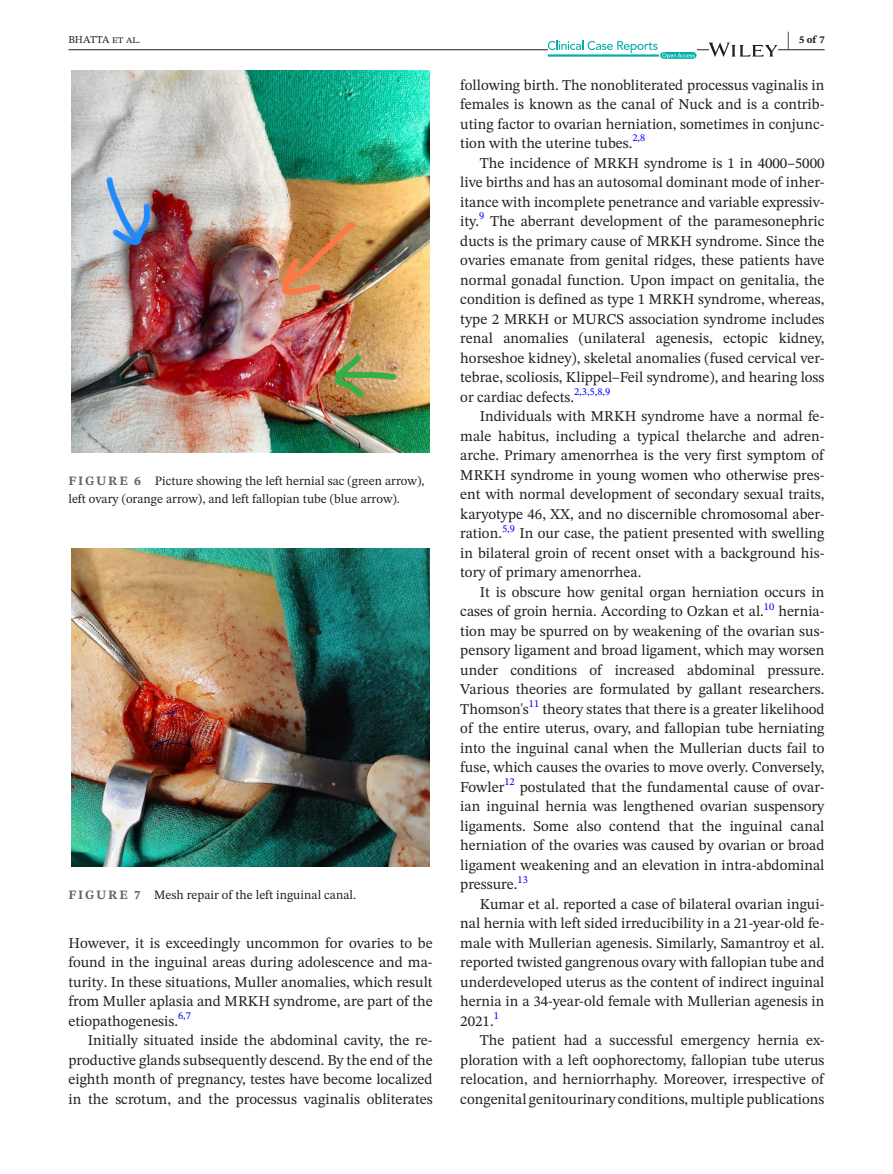
<style>
.page{position:relative;width:893px;height:1174px;background:#fff}
.page>*{position:absolute;margin:0;border:0;box-sizing:border-box;transform-origin:0 0}
.t1{font:700 21px "STIX Two Text";color:#231f20;scale:.42 1}
.t2{font:15px/19.5px "STIX Two Text";color:#231f20;text-align:justify}
.t3{font:12.75px/18px "STIX Two Text";color:#231f20}
.t4{font:10.5px "STIX Two Text";color:#00f}
.t5{font:10.5px "STIX Two Text";color:#231f20}
.t6{font:700 10.5px "STIX Two Text";color:#231f20}
.s1{font-weight:700;color:#636366}
</style>
<div class="page">
<hr style="left:68px;top:49px;width:756px;height:1px;background:#231f20">
<svg style="left:548px;top:41px;width:149px;height:18px"></svg>
<svg style="left:709px;top:43px;width:68px;height:14px"></svg>
<div style="left:68px;top:70px;width:365px;height:383px;background:linear-gradient(to bottom,#fff,#fff)"></div>
<img style="left:72px;top:70px;width:357px;height:383px">
<div style="left:68px;top:549px;width:365px;height:317px;background:linear-gradient(to bottom,#fff,#fff)"></div>
<img style="left:72px;top:549px;width:357px;height:317px">
<h1 class="t1" style="left:787px;top:24px;width:8px">|</h1>
<p class="t5" style="left:68px;top:32px;width:74px">BHATTA et al.</p>
<p class="t6" style="left:799px;top:32px;width:27px">5 of 7</p>
<p class="t3" style="left:68px;top:472px;width:358px"><span class="s1">FIGURE 6</span> Picture showing the left hernial sac (green arrow), left ovary (orange arrow), and left fallopian tube (blue arrow).</p>
<p class="t3" style="left:68px;top:885px;width:289px"><span class="s1">FIGURE 7</span> Mesh repair of the left inguinal canal.</p>
<p class="t2" style="left:68px;top:933px;width:366px">However, it is exceedingly uncommon for ovaries to be found in the inguinal areas during adolescence and ma&shy;turity. In these situations, Muller anomalies, which result from Muller aplasia and MRKH syndrome, are part of the etiopathogenesis.</p>
<p class="t4" style="left:178px;top:1008px;width:14px">6,7</p>
<p class="t2" style="left:68px;top:1030px;width:366px;text-indent:20px">Initially situated inside the abdominal cavity, the re&shy;productive glands subsequently descend. By the end of the eighth month of pregnancy, testes have become localized in the scrotum, and the processus vaginalis obliterates</p>
<p class="t2" style="left:460px;top:75px;width:366px">following birth. The nonobliterated processus vaginalis in females is known as the canal of Nuck and is a contrib&shy;uting factor to ovarian herniation, sometimes in conjunc&shy;tion with the uterine tubes.<sup>2,8</sup></p>
<p class="t2" style="left:460px;top:153px;width:366px;text-indent:20px">The incidence of MRKH syndrome is 1 in 4000–5000 live births and has an autosomal dominant mode of inher&shy;itance with incomplete penetrance and variable expressiv&shy;ity.</p>
<p class="t4" style="left:479px;top:208px;width:7px">9</p>
<p class="t2" style="left:460px;top:211px;width:366px;text-indent:30px">The aberrant development of the paramesonephric ducts is the primary cause of MRKH syndrome. Since the ovaries emanate from genital ridges, these patients have normal gonadal function. Upon impact on genitalia, the condition is defined as type 1 MRKH syndrome, whereas, type 2 МRKH or MURCS association syndrome includes renal anomalies (unilateral agenesis, ectopic kidney, horseshoe kidney), skeletal anomalies (fused cervical ver&shy;tebrae, scoliosis, Klippel–Feil syndrome), and hearing loss or cardiac defects.</p>
<p class="t4" style="left:574px;top:384px;width:38px">2,3,5,8,9</p>
<p class="t2" style="left:460px;top:406px;width:366px;text-indent:20px">Individuals with MRKH syndrome have a normal fe&shy;male habitus, including a typical thelarche and adren&shy;arche. Primary amenorrhea is the very first symptom of MRKH syndrome in young women who otherwise pres&shy;ent with normal development of secondary sexual traits, karyotype 46, XX, and no discernible chromosomal aber&shy;ration.</p>
<p class="t4" style="left:502px;top:520px;width:14px">5,9</p>
<p class="t2" style="left:460px;top:523px;width:366px;text-indent:59px">In our case, the patient presented with swelling in bilateral groin of recent onset with a background his&shy;tory of primary amenorrhea.</p>
<p class="t2" style="left:460px;top:582px;width:366px;text-indent:20px">It is obscure how genital organ herniation occurs in cases of groin hernia. According to Ozkan et al.</p>
<p class="t4" style="left:764px;top:598px;width:12px">10</p>
<p class="t2" style="left:460px;top:601px;width:366px;text-indent:318px">hernia&shy;tion may be spurred on by weakening of the ovarian sus&shy;pensory ligament and broad ligament, which may worsen under conditions of increased abdominal pressure.<br>Various theories are formulated by gallant researchers.<br>Thomson's</p>
<p class="t4" style="left:529px;top:696px;width:12px">11</p>
<p class="t2" style="left:460px;top:699px;width:366px;text-indent:82px">theory states that there is a greater likelihood of the entire uterus, ovary, and fallopian tube herniating into the inguinal canal when the Mullerian ducts fail to fuse, which causes the ovaries to move overly. Conversely, Fowler</p>
<p class="t4" style="left:504px;top:774px;width:12px">12</p>
<p class="t2" style="left:460px;top:777px;width:366px;text-indent:60px">postulated that the fundamental cause of ovar&shy;ian inguinal hernia was lengthened ovarian suspensory ligaments. Some also contend that the inguinal canal herniation of the ovaries was caused by ovarian or broad ligament weakening and an elevation in intra-abdominal pressure.</p>
<p class="t4" style="left:517px;top:871px;width:12px">13</p>
<p class="t2" style="left:460px;top:894px;width:366px;text-indent:20px">Kumar et al. reported a case of bilateral ovarian ingui&shy;nal hernia with left sided irreducibility in a 21-year-old fe&shy;male with Mullerian agenesis. Similarly, Samantroy et al. reported twisted gangrenous ovary with fallopian tube and underdeveloped uterus as the content of indirect inguinal hernia in a 34-year-old female with Mullerian agenesis in 2021.</p>
<p class="t4" style="left:494px;top:1008px;width:7px">1</p>
<p class="t2" style="left:460px;top:1030px;width:366px;text-indent:20px">The patient had a successful emergency hernia ex&shy;ploration with a left oophorectomy, fallopian tube uterus relocation, and herniorrhaphy. Moreover, irrespective of congenital genitourinary conditions, multiple publications</p>
</div>
